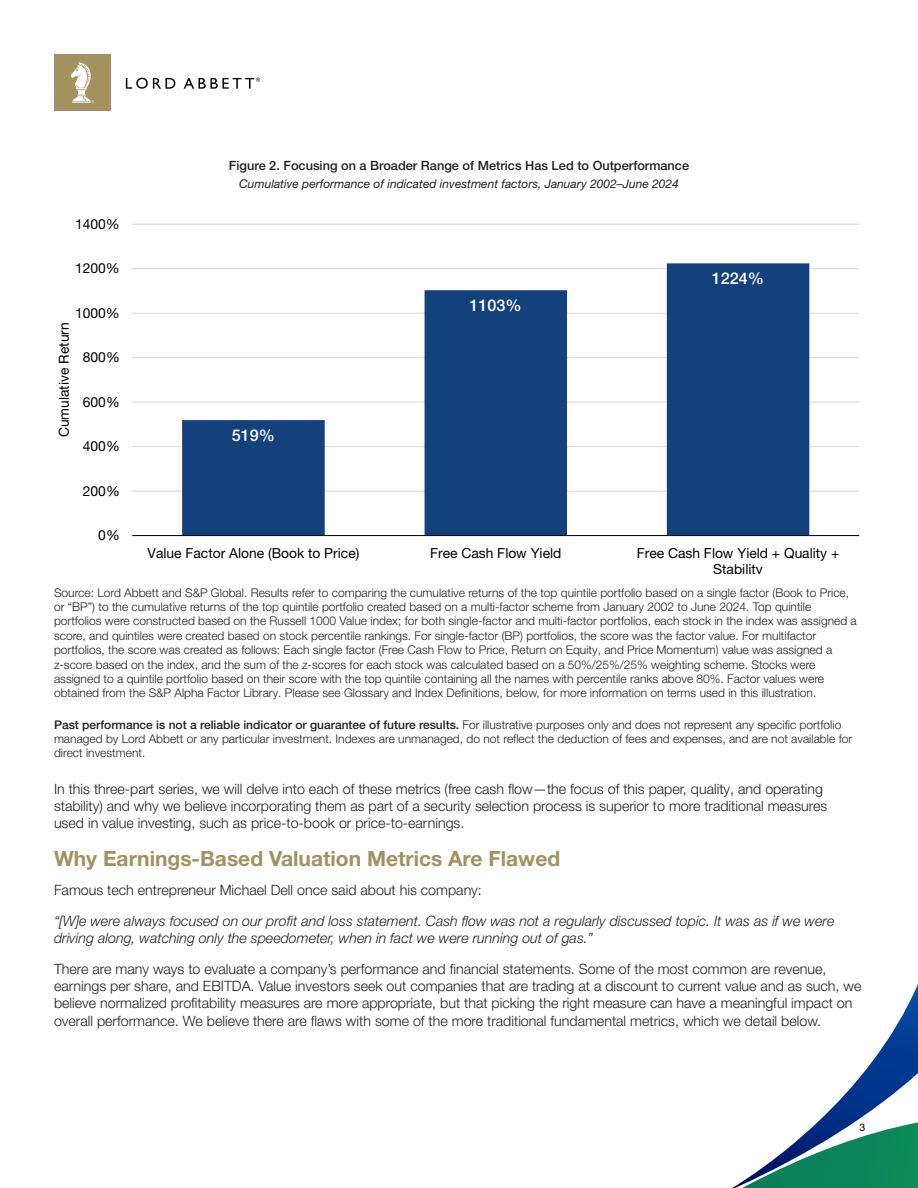
<style>
.page{position:relative;width:918px;height:1188px;background:#fff}
.page>*{position:absolute;margin:0;border:0;box-sizing:border-box;transform-origin:0 0}
.WHITEPAPER_SUBHEAD_GOLD{font:700 21px "Helvetica Neue LT Pro";color:#a39161}
.t1{font:500 16.2px "Helvetica Neue LT Pro";color:#fff}
.MV_BODY{font:300 14.25px/17.2px "Helvetica Neue LT Pro";color:#231f20}
.MV_BODY-2{font:italic 300 14.25px/17.2px "Helvetica Neue LT Pro";color:#231f20}
.t2{font:13.8px/16.2px "Helvetica Neue LT Pro";color:#000;text-align:center}
.MV_BODY_SUBHEAD{font:500 12.75px "Helvetica Neue LT Pro";color:#231f20}
.MV_BODY_SUBHEAD-2{font:300 12px/14.4px "Helvetica Neue LT Pro";color:#231f20}
.MV_BODY_SUBHEAD-3{font:italic 12px "Helvetica Neue LT Std";color:#231f20}
.t3{font:10.5px "Helvetica Neue LT Pro";color:#000}
.s1{font-weight:500}
</style>
<div class="page">
<div style="left:54px;top:54px;width:57px;height:57px;background:#a39160"></div>
<svg style="left:71px;top:62px;width:23px;height:41px"></svg>
<svg style="left:126px;top:78px;width:49px;height:11px"></svg>
<svg style="left:184px;top:78px;width:76px;height:11px"></svg>
<svg style="left:732px;top:984px;width:186px;height:204px"></svg>
<hr style="left:132px;top:491px;width:727px;height:1px;background:#d9d9d9">
<hr style="left:132px;top:446px;width:727px;height:1px;background:#d9d9d9">
<hr style="left:132px;top:402px;width:727px;height:1px;background:#d9d9d9">
<hr style="left:132px;top:357px;width:727px;height:1px;background:#d9d9d9">
<hr style="left:132px;top:313px;width:727px;height:1px;background:#d9d9d9">
<hr style="left:132px;top:268px;width:727px;height:1px;background:#d9d9d9">
<hr style="left:132px;top:224px;width:727px;height:1px;background:#d9d9d9">
<svg style="left:182px;top:263px;width:627px;height:272px;fill:#12417c"></svg>
<hr style="left:132px;top:535px;width:727px;height:1px;background:#000">
<p class="t2" style="left:75px;top:215px;width:46px">1400%</p>
<p class="t2" style="left:75px;top:260px;width:46px">1200%</p>
<p class="t2" style="left:75px;top:304px;width:46px">1000%</p>
<p class="t2" style="left:55px;top:437px;width:116px;rotate:-90deg">Cumulative Return</p>
<p class="t2" style="left:83px;top:349px;width:38px">800%</p>
<p class="t2" style="left:83px;top:393px;width:38px">600%</p>
<p class="t2" style="left:83px;top:438px;width:38px">400%</p>
<p class="t2" style="left:83px;top:482px;width:38px">200%</p>
<p class="t2" style="left:98px;top:527px;width:23px">0%</p>
<p class="MV_BODY_SUBHEAD" style="left:229px;top:158px;width:462px">Figure 2. Focusing on a Broader Range of Metrics Has Led to Outperformance</p>
<p class="MV_BODY_SUBHEAD-3" style="left:239px;top:176px;width:441px">Cumulative performance of indicated investment factors, January 2002–June 2024</p>
<p class="t1" style="left:470px;top:295px;width:54px">1103%</p>
<p class="t1" style="left:712px;top:268px;width:54px">1224%</p>
<p class="t1" style="left:232px;top:425px;width:45px">519%</p>
<p class="t2" style="left:148px;top:544px;width:213px">Value Factor Alone (Book to Price)</p>
<p class="t2" style="left:430px;top:544px;width:133px">Free Cash Flow Yield</p>
<p class="t2" style="left:637px;top:544px;width:204px">Free Cash Flow Yield + Quality +<br>Stability</p>
<p class="MV_BODY_SUBHEAD-2" style="left:54px;top:585px;width:804px">Source: Lord Abbett and S&amp;P Global. Results refer to comparing the cumulative returns of the top quintile portfolio based on a single factor (Book to Price, or “BP”) to the cumulative returns of the top quintile portfolio created based on a multi-factor scheme from January 2002 to June 2024. Top quintile portfolios were constructed based on the Russell 1000 Value index; for both single-factor and multi-factor portfolios, each stock in the index was assigned a score, and quintiles were created based on stock percentile rankings. For single-factor (BP) portfolios, the score was the factor value. For multifactor portfolios, the score was created as follows: Each single factor (Free Cash Flow to Price, Return on Equity, and Price Momentum) value was assigned a z-score based on the index, and the sum of the z-scores for each stock was calculated based on a 50%/25%/25% weighting scheme. Stocks were assigned to a quintile portfolio based on their score with the top quintile containing all the names with percentile ranks above 80%. Factor values were obtained from the S&amp;P Alpha Factor Library. Please see Glossary and Index Definitions, below, for more information on terms used in this illustration.</p>
<p class="MV_BODY_SUBHEAD-2" style="left:54px;top:717px;width:800px"><span class="s1">Past performance is not a reliable indicator or guarantee of future results.</span> For illustrative purposes only and does not represent any specific portfolio managed by Lord Abbett or any particular investment. Indexes are unmanaged, do not reflect the deduction of fees and expenses, and are not available for direct investment.</p>
<p class="MV_BODY" style="left:54px;top:780px;width:775px">In this three-part series, we will delve into each of these metrics (free cash flow—the focus of this paper, quality, and operating stability) and why we believe incorporating them as part of a security selection process is superior to more traditional measures used in value investing, such as price-to-book or price-to-earnings.</p>
<p class="WHITEPAPER_SUBHEAD_GOLD" style="left:54px;top:846px;width:508px">Why Earnings-Based Valuation Metrics Are Flawed</p>
<p class="MV_BODY" style="left:54px;top:881px;width:429px">Famous tech entrepreneur Michael Dell once said about his company:</p>
<p class="MV_BODY-2" style="left:54px;top:912px;width:782px">“[W]e were always focused on our profit and loss statement. Cash flow was not a regularly discussed topic. It was as if we were driving along, watching only the speedometer, when in fact we were running out of gas.”</p>
<p class="MV_BODY" style="left:54px;top:960px;width:809px">There are many ways to evaluate a company’s performance and financial statements. Some of the most common are revenue, earnings per share, and EBITDA. Value investors seek out companies that are trading at a discount to current value and as such, we believe normalized profitability measures are more appropriate, but that picking the right measure can have a meaningful impact on overall performance. We believe there are flaws with some of the more traditional fundamental metrics, which we detail below.</p>
<p class="t3" style="left:860px;top:1120px;width:7px">3</p>
</div>
